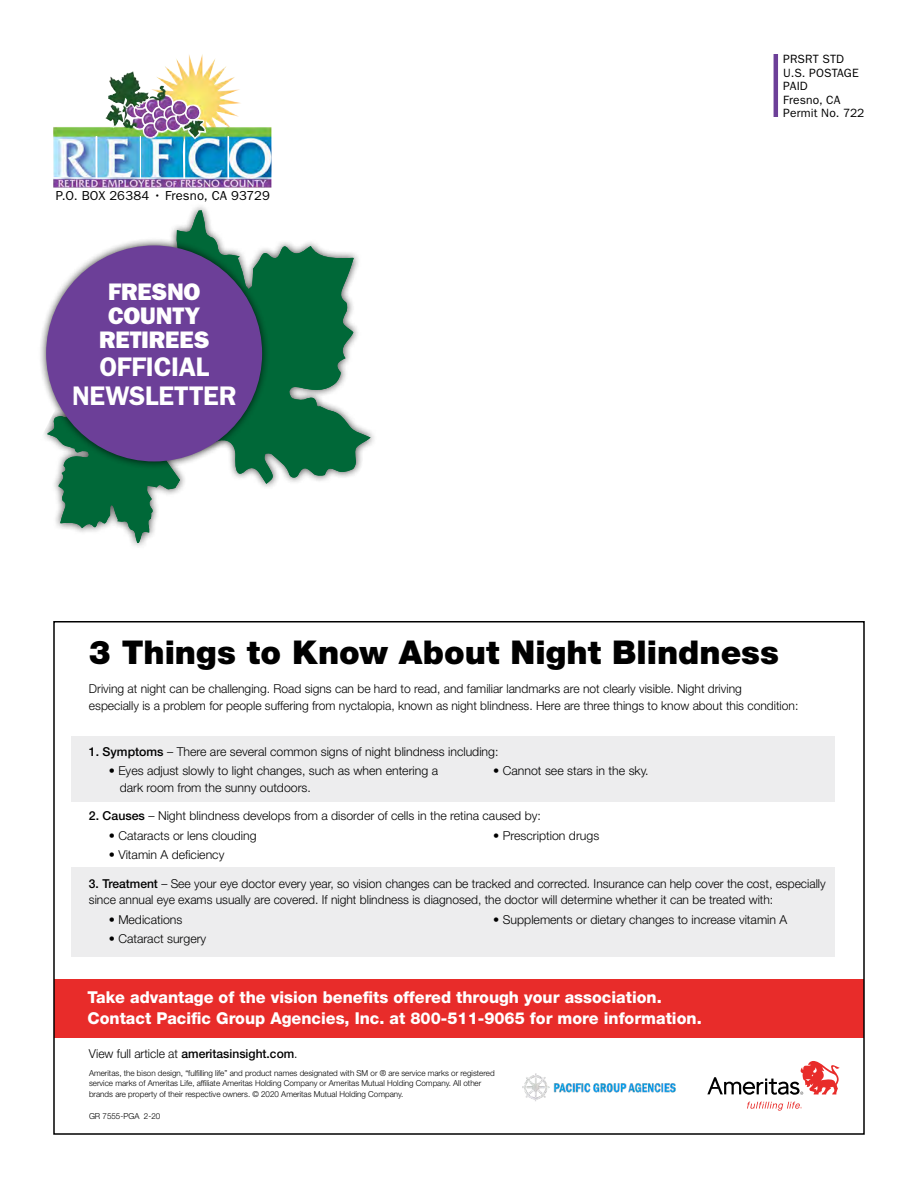
<style>
.page{position:relative;width:918px;height:1188px;background:#fff}
.page>*{position:absolute;margin:0;border:0;box-sizing:border-box;transform-origin:0 0}
.t1{font:900 32.85px "Helvetica Neue LT Std";color:#000}
.t2{font:600 27px/28.5px "Franklin Gothic";letter-spacing:-.01em;color:#fff;text-align:center}
.t3{font:800 24px/24px "Franklin Gothic";letter-spacing:-.005em;color:#fff;text-align:center}
.t4{font:800 16.35px/20.5px "Helvetica Neue LT Std";color:#fff}
.t5{font:13.05px "Franklin Gothic";letter-spacing:.01em;color:#000}
.t6{font:300 12.3px/16.4px "Helvetica Neue LT Std";color:#000}
.t7{font:500 12.3px "Helvetica Neue LT Std";color:#000}
.t8{font:12px/13.5px "Franklin Gothic";letter-spacing:.01em;color:#000}
.t9{font:300 8.25px/10.9px "Helvetica Neue LT Std";color:#000}
.s1{font-weight:500}
.s2{font-weight:300}
</style>
<div class="page">
<svg style="left:171px;top:210px;width:200px;height:274px;fill:#006838"></svg>
<div style="left:40px;top:401px;width:147px;height:150px;background:#fff"></div>
<svg style="left:54px;top:469px;width:126px;height:74px"></svg>
<img style="left:53px;top:58px;width:219px;height:119px">
<div style="left:38px;top:237px;width:232px;height:232px;background:#000;opacity:.75"></div>
<div style="left:46px;top:245px;width:216px;height:216px;background:#6c3f98;border-radius:50%"></div>
<hr style="left:774px;top:54px;width:4px;height:63px;background:#6c3f98">
<div style="left:71px;top:867px;width:763px;height:90px;background:#ededee"></div>
<div style="left:71px;top:737px;width:763px;height:65px;background:#ededee"></div>
<div style="left:54px;top:980px;width:810px;height:58px;background:#e82c2a"></div>
<img style="left:522px;top:1074px;width:154px;height:27px">
<svg style="left:747px;top:1102px;width:55px;height:9px"></svg>
<svg style="left:707px;top:1061px;width:133px;height:34px"></svg>
<p class="t5" style="left:56px;top:188px;width:215px">P.O. BOX 26384 • Fresno, CA 93729</p>
<h3 class="t3" style="left:99px;top:279px;width:112px">FRESNO<br>COUNTY<br>RETIREES</h3>
<h2 class="t2" style="left:72px;top:353px;width:166px">OFFICIAL<br>NEWSLETTER</h2>
<p class="t8" style="left:783px;top:52px;width:83px">PRSRT STD<br>U.S. POSTAGE<br>PAID<br>Fresno, CA<br>Permit No. 722</p>
<h1 class="t1" style="left:89px;top:633px;width:692px">3 Things to Know About Night Blindness</h1>
<p class="t6" style="left:89px;top:681px;width:711px">Driving at night can be challenging. Road signs can be hard to read, and familiar landmarks are not clearly visible. Night driving<br>especially is a problem for people suffering from nyctalopia, known as night blindness. Here are three things to know about this condition:</p>
<p class="t6" style="left:89px;top:743px;width:411px"><span class="s1">1. Symptoms</span> – There are several common signs of night blindness including:</p>
<p class="t6" style="left:120px;top:763px;width:320px;text-indent:-11px">• Eyes adjust slowly to light changes, such as when entering a dark room from the sunny outdoors.</p>
<p class="t6" style="left:493px;top:763px;width:157px">• Cannot see stars in the sky.</p>
<p class="t6" style="left:89px;top:808px;width:453px"><span class="s1">2. Causes</span> – Night blindness develops from a disorder of cells in the retina caused by:</p>
<p class="t6" style="left:109px;top:827px;width:149px">• Cataracts or lens clouding</p>
<p class="t6" style="left:109px;top:846px;width:117px">• Vitamin A deficiency</p>
<p class="t6" style="left:493px;top:827px;width:107px">• Prescription drugs</p>
<p class="t6" style="left:89px;top:875px;width:738px"><span class="s1">3. Treatment</span> – See your eye doctor every year, so vision changes can be tracked and corrected. Insurance can help cover the cost, especially since annual eye exams usually are covered. If night blindness is diagnosed, the doctor will determine whether it can be treated with:</p>
<p class="t6" style="left:109px;top:911px;width:75px">• Medications</p>
<p class="t6" style="left:109px;top:930px;width:99px">• Cataract surgery</p>
<p class="t6" style="left:493px;top:911px;width:296px">• Supplements or dietary changes to increase vitamin A</p>
<h3 class="t4" style="left:88px;top:987px;width:616px">Take advantage of the vision benefits offered through your association.<br>Contact Pacific Group Agencies, Inc. at 800-511-9065 for more information.</h3>
<p class="t7" style="left:89px;top:1046px;width:210px"><span class="s2">View full article at</span> ameritasinsight.com<span class="s2">.</span></p>
<p class="t9" style="left:89px;top:1067px;width:407px">Ameritas, the bison design, “fulfilling life” and product names designated with SM or ® are service marks or registered service marks of Ameritas Life, affiliate Ameritas Holding Company or Ameritas Mutual Holding Company. All other brands are property of their respective owners. © 2020 Ameritas Mutual Holding Company.</p>
<p class="t9" style="left:89px;top:1111px;width:73px">GR 7555-PGA 2-20</p>
</div>
